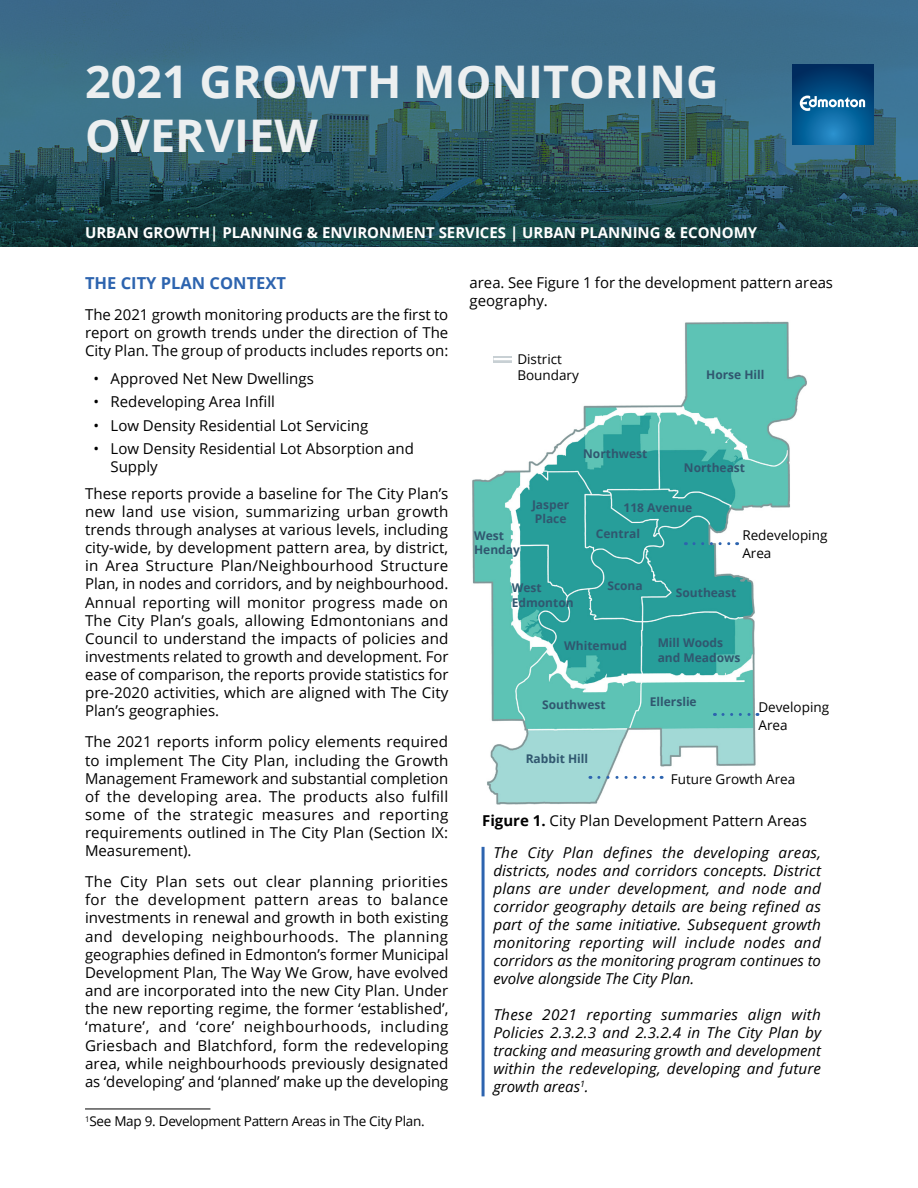
<style>
.page{position:relative;width:918px;height:1188px;background:#fff}
.page>*{position:absolute;margin:0;border:0;box-sizing:border-box;transform-origin:0 0}
.t1{font:700 45px/54px "Open Sans";color:#eceff0}
.t2{font:700 16.5px "Open Sans";color:#2d64af}
.t3{font:15px/18.1px "Open Sans";color:#000;text-align:justify}
.t4{font:italic 15px/18px "Open Sans";color:#000;text-align:justify}
.t5{font:700 15px "Open Sans";color:#fff}
.t6{font:13.5px/18px "Open Sans";color:#000}
.t7{font:13.5px "Open Sans";letter-spacing:-.02em;color:#000}
.t8{font:700 12px/14.4px "Open Sans";color:#30576f}
.s1{font-weight:700}
</style>
<div class="page">
<svg style="left:0;top:0;width:918px;height:247px;background:#2e5c6d"></svg>
<svg style="left:793px;top:64px;width:80px;height:81px;background:#065289"></svg>
<svg style="left:800px;top:96px;width:65px;height:15px"></svg>
<img style="left:472px;top:321px;width:335px;height:484px">
<div style="left:493px;top:356px;width:19px;height:6px;background:#ced5d9"></div>
<svg style="left:494px;top:358px;width:18px;height:2px"></svg>
<svg style="left:694px;top:542px;width:44px;height:3px"></svg>
<svg style="left:599px;top:776px;width:63px;height:3px"></svg>
<svg style="left:723px;top:713px;width:35px;height:3px"></svg>
<hr style="left:482px;top:847px;width:3px;height:249px;background:#2d64af">
<hr style="left:85px;top:1109px;width:125px;height:1px;background:#000">
<h1 class="t1" style="left:85px;top:54px;width:635px">2021 GROWTH MONITORING<br>OVERVIEW</h1>
<p class="t5" style="left:85px;top:222px;width:674px">URBAN GROWTH| PLANNING &amp; ENVIRONMENT SERVICES | URBAN PLANNING &amp; ECONOMY</p>
<p class="t2" style="left:85px;top:271px;width:203px">THE CITY PLAN CONTEXT</p>
<p class="t3" style="left:85px;top:305px;width:365px">The 2021 growth monitoring products are the first to report on growth trends under the direction of The City Plan. The group of products includes reports on:</p>
<p class="t3" style="left:94px;top:369px;width:222px">• Approved Net New Dwellings</p>
<p class="t3" style="left:94px;top:392px;width:183px">• Redeveloping Area Infill</p>
<p class="t3" style="left:94px;top:416px;width:276px">• Low Density Residential Lot Servicing</p>
<p class="t3" style="left:111px;top:439px;width:305px;text-indent:-17px">• Low Density Residential Lot Absorption and<br>Supply</p>
<p class="t3" style="left:85px;top:484px;width:365px">These reports provide a baseline for The City Plan’s new land use vision, summarizing urban growth trends through analyses at various levels, including city-wide, by development pattern area, by district, in Area Structure Plan/Neighbourhood Structure Plan, in nodes and corridors, and by neighbourhood.<br>Annual reporting will monitor progress made on The City Plan’s goals, allowing Edmontonians and Council to understand the impacts of policies and investments related to growth and development. For ease of comparison, the reports provide statistics for pre-2020 activities, which are aligned with The City Plan’s geographies.</p>
<p class="t3" style="left:85px;top:732px;width:365px">The 2021 reports inform policy elements required to implement The City Plan, including the Growth Management Framework and substantial completion of the developing area. The products also fulfill some of the strategic measures and reporting requirements outlined in The City Plan (Section IX:<br>Measurement).</p>
<p class="t3" style="left:85px;top:872px;width:365px">The City Plan sets out clear planning priorities for the development pattern areas to balance investments in renewal and growth in both existing and developing neighbourhoods. The planning geographies defined in Edmonton’s former Municipal Development Plan, The Way We Grow, have evolved and are incorporated into the new City Plan. Under the new reporting regime, the former ‘established’, ‘mature’, and ‘core’ neighbourhoods, including Griesbach and Blatchford, form the redeveloping area, while neighbourhoods previously designated as ‘developing’ and ‘planned’ make up the developing</p>
<p class="t7" style="left:85px;top:1112px;width:341px"><sup>1</sup>See Map 9. Development Pattern Areas in The City Plan.</p>
<p class="t3" style="left:470px;top:273px;width:365px">area. See Figure 1 for the development pattern areas geography.</p>
<p class="t6" style="left:517px;top:351px;width:63px;line-height:16.2px">District<br>Boundary</p>
<p class="t8" style="left:583px;top:446px;width:66px">Northwest</p>
<p class="t8" style="left:706px;top:367px;width:60px">Horse Hill</p>
<p class="t8" style="left:684px;top:461px;width:63px">Northeast</p>
<p class="t8" style="left:474px;top:528px;width:47px">West<br>Henday</p>
<p class="t8" style="left:532px;top:497px;width:39px">Jasper</p>
<p class="t8" style="left:624px;top:500px;width:70px">118 Avenue</p>
<p class="t8" style="left:535px;top:511px;width:33px">Place</p>
<p class="t8" style="left:596px;top:526px;width:46px">Central</p>
<p class="t6" style="left:742px;top:526px;width:87px">Redeveloping<br>Area</p>
<p class="t8" style="left:512px;top:580px;width:63px">West<br>Edmonton</p>
<p class="t8" style="left:607px;top:579px;width:37px">Scona</p>
<p class="t8" style="left:564px;top:638px;width:64px">Whitemud</p>
<p class="t8" style="left:676px;top:585px;width:62px">Southeast</p>
<p class="t8" style="left:658px;top:635px;width:84px">Mill Woods and Meadows</p>
<p class="t8" style="left:542px;top:697px;width:65px">Southwest</p>
<p class="t8" style="left:650px;top:694px;width:48px">Ellerslie</p>
<p class="t8" style="left:526px;top:751px;width:64px">Rabbit Hill</p>
<p class="t6" style="left:758px;top:698px;width:72px">Developing<br>Area</p>
<p class="t6" style="left:671px;top:770px;width:126px">Future Growth Area</p>
<p class="t3" style="left:482px;top:811px;width:326px"><span class="s1">Figure 1.</span> City Plan Development Pattern Areas</p>
<p class="t4" style="left:493px;top:843px;width:329px">The City Plan defines the developing areas, districts, nodes and corridors concepts. District plans are under development, and node and corridor geography details are being refined as part of the same initiative. Subsequent growth monitoring reporting will include nodes and corridors as the monitoring program continues to evolve alongside The City Plan.</p>
<p class="t4" style="left:493px;top:1005px;width:329px">These 2021 reporting summaries align with Policies 2.3.2.3 and 2.3.2.4 in The City Plan by tracking and measuring growth and development within the redeveloping, developing and future growth areas<sup>1</sup>.</p>
</div>
